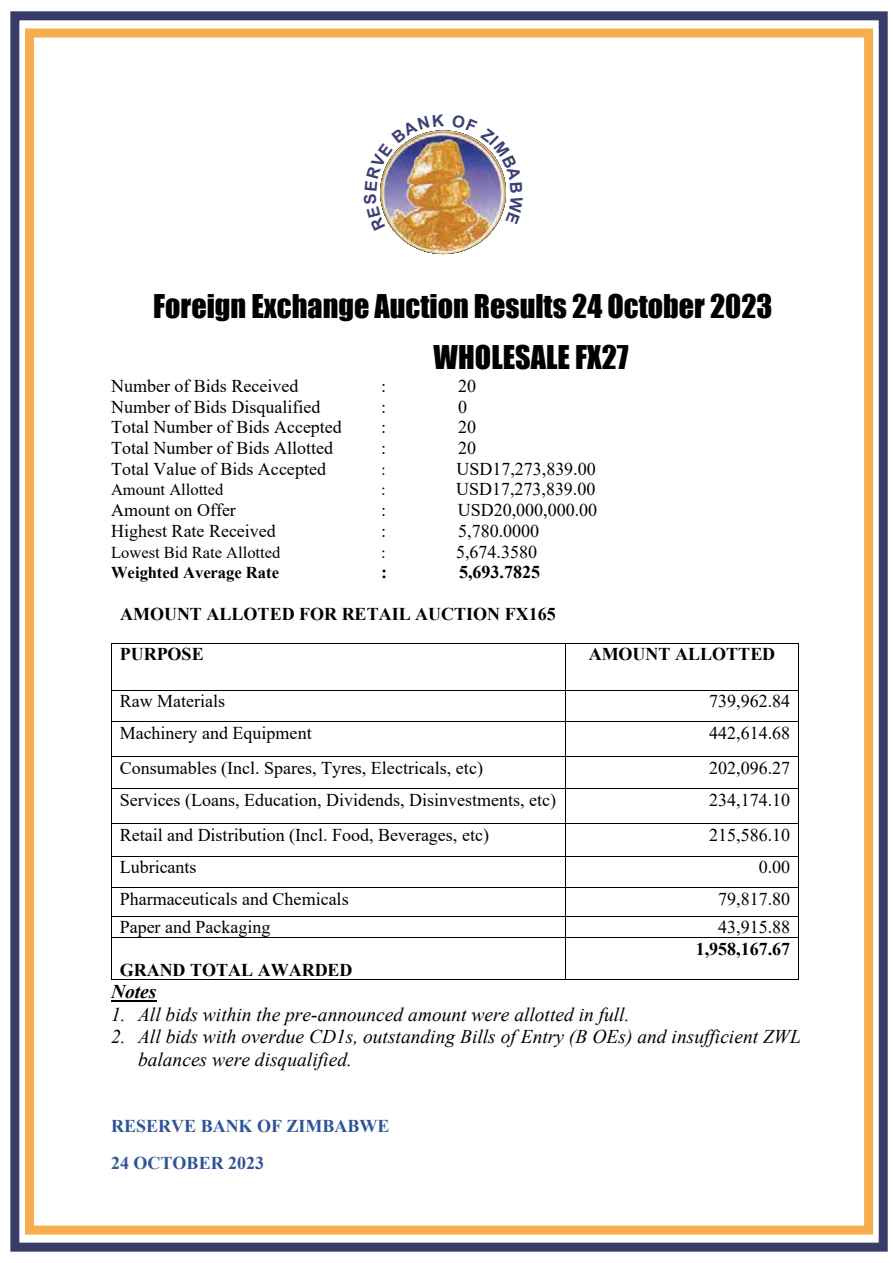
<style>
.page{position:relative;width:893px;height:1263px;background:#fff}
.page>*{position:absolute;margin:0;border:0;box-sizing:border-box;transform-origin:0 0}
.t1{font:30px/51.2px "Impact";color:#000}
.t2{font:italic 19.5px/22.4px "Times New Roman";color:#000}
.t3{font:italic 700 19.5px "Times New Roman";color:#000}
.t4{font:18px "Times New Roman";color:#000}
.t5{font:700 18px "Times New Roman";color:#000}
.t6{font:700 18px/37.2px "Times New Roman";color:#2f5496}
.t7{font:16.5px "Times New Roman";color:#000}
.t8{font:700 16.5px "Times New Roman";color:#000}
</style>
<div class="page">
<hr style="left:112px;top:643px;width:453px;height:1px;background:#000">
<hr style="left:566px;top:643px;width:232px;height:1px;background:#000">
<hr style="left:111px;top:643px;width:1px;height:47px;background:#000">
<hr style="left:565px;top:643px;width:1px;height:47px;background:#000">
<hr style="left:798px;top:643px;width:1px;height:47px;background:#000">
<hr style="left:112px;top:690px;width:453px;height:1px;background:#000">
<hr style="left:566px;top:690px;width:232px;height:1px;background:#000">
<hr style="left:111px;top:690px;width:1px;height:31px;background:#000">
<hr style="left:565px;top:690px;width:1px;height:31px;background:#000">
<hr style="left:798px;top:690px;width:1px;height:31px;background:#000">
<hr style="left:112px;top:721px;width:453px;height:1px;background:#000">
<hr style="left:566px;top:721px;width:232px;height:1px;background:#000">
<hr style="left:111px;top:722px;width:1px;height:34px;background:#000">
<hr style="left:565px;top:722px;width:1px;height:34px;background:#000">
<hr style="left:798px;top:722px;width:1px;height:34px;background:#000">
<hr style="left:112px;top:756px;width:453px;height:1px;background:#000">
<hr style="left:566px;top:756px;width:232px;height:1px;background:#000">
<hr style="left:111px;top:757px;width:1px;height:31px;background:#000">
<hr style="left:565px;top:757px;width:1px;height:31px;background:#000">
<hr style="left:798px;top:757px;width:1px;height:31px;background:#000">
<hr style="left:112px;top:788px;width:453px;height:1px;background:#000">
<hr style="left:566px;top:788px;width:232px;height:1px;background:#000">
<hr style="left:111px;top:789px;width:1px;height:34px;background:#000">
<hr style="left:565px;top:789px;width:1px;height:34px;background:#000">
<hr style="left:798px;top:789px;width:1px;height:34px;background:#000">
<hr style="left:112px;top:823px;width:453px;height:1px;background:#000">
<hr style="left:566px;top:823px;width:232px;height:1px;background:#000">
<hr style="left:111px;top:824px;width:1px;height:32px;background:#000">
<hr style="left:565px;top:824px;width:1px;height:32px;background:#000">
<hr style="left:798px;top:824px;width:1px;height:32px;background:#000">
<hr style="left:112px;top:856px;width:453px;height:1px;background:#000">
<hr style="left:566px;top:856px;width:232px;height:1px;background:#000">
<hr style="left:111px;top:856px;width:1px;height:31px;background:#000">
<hr style="left:565px;top:856px;width:1px;height:31px;background:#000">
<hr style="left:798px;top:856px;width:1px;height:31px;background:#000">
<hr style="left:112px;top:887px;width:453px;height:1px;background:#000">
<hr style="left:566px;top:887px;width:232px;height:1px;background:#000">
<hr style="left:112px;top:916px;width:453px;height:1px;background:#000">
<hr style="left:566px;top:916px;width:232px;height:1px;background:#000">
<svg style="left:111px;top:887px;width:1px;height:51px"></svg>
<hr style="left:112px;top:937px;width:453px;height:1px;background:#000">
<svg style="left:565px;top:887px;width:1px;height:51px"></svg>
<hr style="left:566px;top:937px;width:232px;height:1px;background:#000">
<svg style="left:798px;top:887px;width:1px;height:51px"></svg>
<hr style="left:111px;top:938px;width:1px;height:41px;background:#000">
<hr style="left:112px;top:979px;width:453px;height:1px;background:#000">
<hr style="left:565px;top:938px;width:1px;height:41px;background:#000">
<hr style="left:566px;top:979px;width:232px;height:1px;background:#000">
<hr style="left:798px;top:938px;width:1px;height:41px;background:#000">
<hr style="left:111px;top:1000px;width:46px;height:2px;background:#000">
<div style="left:10px;top:11px;width:878px;height:1241px;border:9px solid #393b68"></div>
<div style="left:25px;top:29px;width:848px;height:1205px;border:9px solid #f6ae4c"></div>
<img style="left:380px;top:130px;width:126px;height:124px">
<h1 class="t1" style="left:434px;top:280px;width:340px;text-indent:-280px">Foreign Exchange Auction Results 24 October 2023<br>WHOLESALE FX27</h1>
<p class="t4" style="left:111px;top:373px;width:189px">Number of Bids Received</p>
<p class="t4" style="left:381px;top:373px;width:7px">:</p>
<p class="t4" style="left:458px;top:373px;width:19px">20</p>
<p class="t4" style="left:111px;top:394px;width:211px">Number of Bids Disqualified</p>
<p class="t4" style="left:381px;top:394px;width:7px">:</p>
<p class="t4" style="left:458px;top:394px;width:10px">0</p>
<p class="t4" style="left:111px;top:415px;width:232px">Total Number of Bids Accepted</p>
<p class="t4" style="left:381px;top:415px;width:7px">:</p>
<p class="t4" style="left:458px;top:415px;width:19px">20</p>
<p class="t4" style="left:111px;top:435px;width:223px">Total Number of Bids Allotted</p>
<p class="t4" style="left:381px;top:435px;width:7px">:</p>
<p class="t4" style="left:458px;top:435px;width:19px">20</p>
<p class="t4" style="left:111px;top:456px;width:216px">Total Value of Bids Accepted</p>
<p class="t7" style="left:381px;top:458px;width:6px">:</p>
<p class="t4" style="left:456px;top:456px;width:141px">USD17,273,839.00</p>
<p class="t7" style="left:111px;top:478px;width:114px">Amount Allotted</p>
<p class="t7" style="left:381px;top:478px;width:6px">:</p>
<p class="t4" style="left:456px;top:477px;width:141px">USD17,273,839.00</p>
<p class="t4" style="left:111px;top:497px;width:126px">Amount on Offer</p>
<p class="t4" style="left:381px;top:497px;width:7px">:</p>
<p class="t4" style="left:458px;top:497px;width:141px">USD20,000,000.00</p>
<p class="t4" style="left:111px;top:518px;width:166px">Highest Rate Received</p>
<p class="t4" style="left:381px;top:518px;width:7px">:</p>
<p class="t4" style="left:458px;top:518px;width:82px">5,780.0000</p>
<p class="t7" style="left:111px;top:540px;width:171px">Lowest Bid Rate Allotted</p>
<p class="t7" style="left:381px;top:540px;width:6px">:</p>
<p class="t4" style="left:456px;top:539px;width:82px">5,674.3580</p>
<p class="t8" style="left:111px;top:561px;width:169px">Weighted Average Rate</p>
<p class="t5" style="left:381px;top:559px;width:7px">:</p>
<p class="t5" style="left:459px;top:559px;width:82px">5,693.7825</p>
<p class="t5" style="left:120px;top:601px;width:437px">AMOUNT ALLOTED FOR RETAIL AUCTION FX165</p>
<p class="t5" style="left:120px;top:641px;width:85px">PURPOSE</p>
<p class="t5" style="left:589px;top:641px;width:188px">AMOUNT ALLOTTED</p>
<p class="t4" style="left:120px;top:689px;width:107px">Raw Materials</p>
<p class="t4" style="left:709px;top:689px;width:82px">739,962.84</p>
<p class="t4" style="left:120px;top:720px;width:194px">Machinery and Equipment</p>
<p class="t4" style="left:709px;top:720px;width:82px">442,614.68</p>
<p class="t4" style="left:120px;top:755px;width:365px">Consumables (Incl. Spares, Tyres, Electricals, etc)</p>
<p class="t4" style="left:709px;top:755px;width:82px">202,096.27</p>
<p class="t4" style="left:120px;top:787px;width:438px">Services (Loans, Education, Dividends, Disinvestments, etc)</p>
<p class="t4" style="left:709px;top:787px;width:82px">234,174.10</p>
<p class="t4" style="left:120px;top:822px;width:371px">Retail and Distribution (Incl. Food, Beverages, etc)</p>
<p class="t4" style="left:709px;top:822px;width:82px">215,586.10</p>
<p class="t4" style="left:120px;top:854px;width:78px">Lubricants</p>
<p class="t4" style="left:759px;top:854px;width:33px">0.00</p>
<p class="t4" style="left:120px;top:886px;width:230px">Pharmaceuticals and Chemicals</p>
<p class="t4" style="left:718px;top:886px;width:73px">79,817.80</p>
<p class="t4" style="left:120px;top:914px;width:152px">Paper and Packaging</p>
<p class="t4" style="left:718px;top:914px;width:73px">43,915.88</p>
<p class="t5" style="left:120px;top:956px;width:234px">GRAND TOTAL AWARDED</p>
<p class="t5" style="left:696px;top:936px;width:96px">1,958,167.67</p>
<p class="t3" style="left:111px;top:978px;width:47px">Notes</p>
<p class="t2" style="left:111px;top:1003px;width:520px">1. All bids within the pre-announced amount were allotted in full.</p>
<p class="t2" style="left:138px;top:1025px;width:664px;text-indent:-27px">2. All bids with overdue CD1s, outstanding Bills of Entry (B OEs) and insufficient ZWL balances were disqualified.</p>
<p class="t6" style="left:111px;top:1106px;width:280px">RESERVE BANK OF ZIMBABWE<br>24 OCTOBER 2023</p>
</div>
